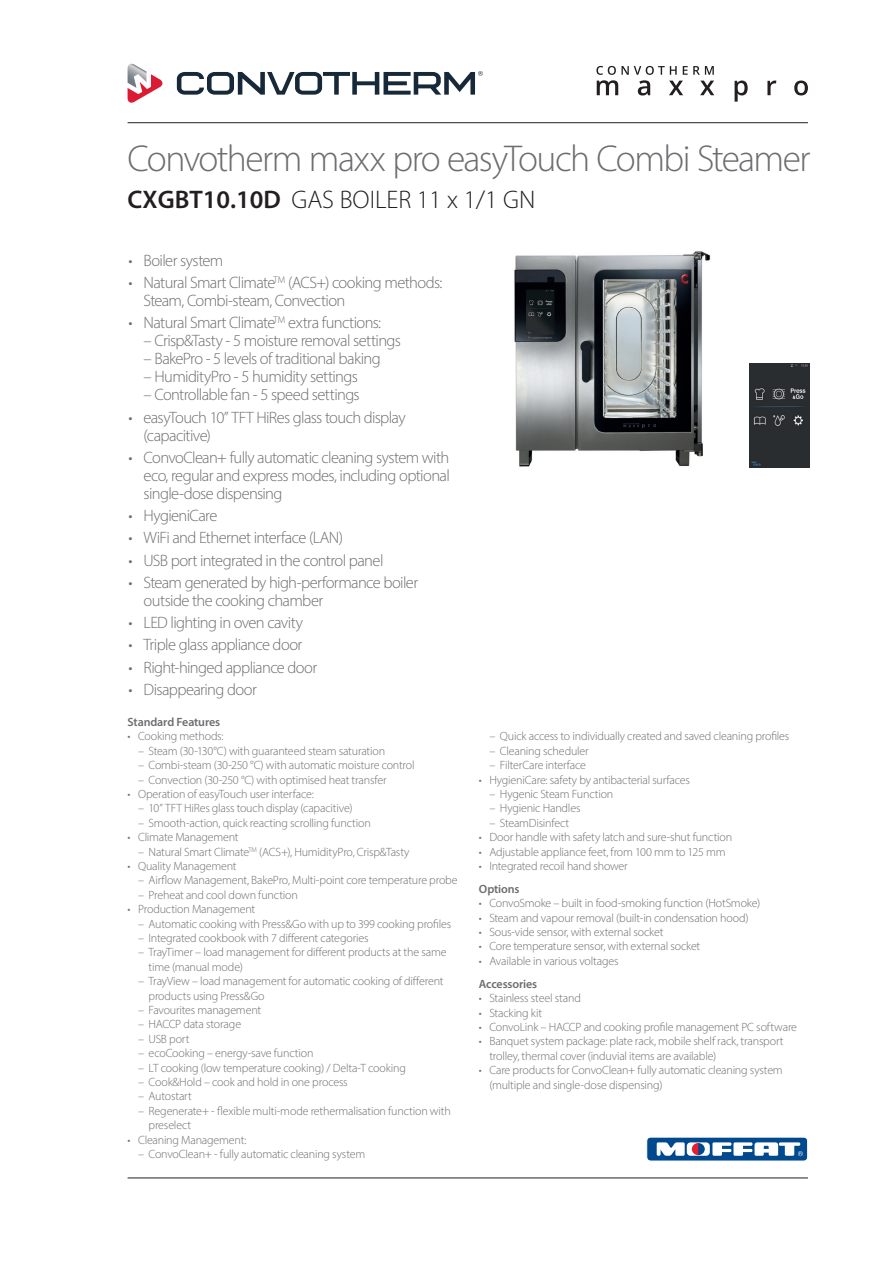
<style>
.page{position:relative;width:893px;height:1263px;background:#fff}
.page>*{position:absolute;margin:0;border:0;box-sizing:border-box;transform-origin:0 0}
.product_points{font:300 37.5px "Myriad Pro";letter-spacing:-.045em;color:#6c6d70}
.product_points-2{font:300 25.5px "Myriad Pro";color:#231f20}
.t1{font:300 16.5px/18px "Myriad Pro";letter-spacing:-.04em;color:#6c6d70}
.features{font:300 12px/14.4px "Myriad Pro";letter-spacing:-.015em;color:#6c6d70}
.features-2{font:600 12px "Myriad Pro";letter-spacing:-.01em;color:#6c6d70}
.s1{font-weight:600}
</style>
<div class="page">
<hr style="left:128px;top:122px;width:680px;height:1px;background:#231f20">
<hr style="left:128px;top:1177px;width:680px;height:1px;background:#231f20">
<svg style="left:128px;top:64px;width:35px;height:39px"></svg>
<svg style="left:177px;top:71px;width:306px;height:24px"></svg>
<svg style="left:646px;top:1137px;width:162px;height:24px"></svg>
<svg style="left:596px;top:66px;width:118px;height:29px"></svg>
<svg style="left:735px;top:81px;width:73px;height:21px"></svg>
<img style="left:514px;top:251px;width:197px;height:216px">
<img style="left:749px;top:364px;width:60px;height:103px">
<p class="product_points" style="left:128px;top:135px;width:684px">Convotherm maxx pro easyTouch Combi Steamer</p>
<p class="product_points-2" style="left:128px;top:184px;width:409px"><span class="s1">CXGBT10.10D</span> GAS BOILER 11 x 1/1 GN</p>
<p class="t1" style="left:129px;top:251px;width:96px">• Boiler system</p>
<p class="t1" style="left:144px;top:273px;width:300px;text-indent:-15px">• Natural Smart Climate<sup>TM</sup> (ACS+) cooking methods:<br>Steam, Combi-steam, Convection</p>
<p class="t1" style="left:129px;top:314px;width:254px">• Natural Smart Climate<sup>TM</sup> extra functions:</p>
<p class="t1" style="left:144px;top:332px;width:259px">– Crisp&amp;Tasty - 5 moisture removal settings</p>
<p class="t1" style="left:144px;top:350px;width:239px">– BakePro - 5 levels of traditional baking</p>
<p class="t1" style="left:144px;top:368px;width:216px">– HumidityPro - 5 humidity settings</p>
<p class="t1" style="left:144px;top:386px;width:218px">– Controllable fan - 5 speed settings</p>
<p class="t1" style="left:144px;top:408px;width:263px;text-indent:-15px">• easyTouch 10” TFT HiRes glass touch display (capacitive)</p>
<p class="t1" style="left:144px;top:448px;width:308px;text-align:justify;text-indent:-15px">• ConvoClean+ fully automatic cleaning system with eco, regular and express modes, including optional single-dose dispensing</p>
<p class="t1" style="left:129px;top:506px;width:90px">• HygieniCare</p>
<p class="t1" style="left:129px;top:529px;width:216px">• WiFi and Ethernet interface (LAN)</p>
<p class="t1" style="left:129px;top:551px;width:256px">• USB port integrated in the control panel</p>
<p class="t1" style="left:144px;top:573px;width:276px;text-indent:-15px">• Steam generated by high-performance boiler outside the cooking chamber</p>
<p class="t1" style="left:129px;top:613px;width:176px">• LED lighting in oven cavity</p>
<p class="t1" style="left:129px;top:636px;width:175px">• Triple glass appliance door</p>
<p class="t1" style="left:129px;top:658px;width:190px">• Right-hinged appliance door</p>
<p class="t1" style="left:129px;top:680px;width:130px">• Disappearing door</p>
<p class="features-2" style="left:128px;top:714px;width:94px">Standard Features</p>
<p class="features" style="left:128px;top:729px;width:98px">• Cooking methods:</p>
<p class="features" style="left:138px;top:743px;width:249px">– Steam (30-130°C) with guaranteed steam saturation</p>
<p class="features" style="left:138px;top:758px;width:278px">– Combi-steam (30-250 °C) with automatic moisture control</p>
<p class="features" style="left:138px;top:772px;width:250px">– Convection (30-250 °C) with optimised heat transfer</p>
<p class="features" style="left:128px;top:787px;width:188px">• Operation of easyTouch user interface:</p>
<p class="features" style="left:138px;top:801px;width:216px">– 10” TFT HiRes glass touch display (capacitive)</p>
<p class="features" style="left:138px;top:815px;width:234px">– Smooth-action, quick reacting scrolling function</p>
<p class="features" style="left:128px;top:830px;width:112px">• Climate Management</p>
<p class="features" style="left:138px;top:844px;width:273px">– Natural Smart Climate<sup>TM</sup> (ACS+), HumidityPro, Crisp&amp;Tasty</p>
<p class="features" style="left:128px;top:859px;width:110px">• Quality Management</p>
<p class="features" style="left:138px;top:873px;width:321px">– Airflow Management, BakePro, Multi-point core temperature probe</p>
<p class="features" style="left:138px;top:887px;width:161px">– Preheat and cool down function</p>
<p class="features" style="left:128px;top:902px;width:129px">• Production Management</p>
<p class="features" style="left:138px;top:916px;width:315px">– Automatic cooking with Press&amp;Go with up to 399 cooking profiles</p>
<p class="features" style="left:138px;top:931px;width:232px">– Integrated cookbook with 7 different categories</p>
<p class="features" style="left:149px;top:945px;width:300px;text-indent:-10px">– TrayTimer – load management for different products at the same time (manual mode)</p>
<p class="features" style="left:149px;top:974px;width:296px;text-indent:-10px">– TrayView – load management for automatic cooking of different products using Press&amp;Go</p>
<p class="features" style="left:138px;top:1003px;width:125px">– Favourites management</p>
<p class="features" style="left:138px;top:1017px;width:105px">– HACCP data storage</p>
<p class="features" style="left:138px;top:1031px;width:53px">– USB port</p>
<p class="features" style="left:138px;top:1046px;width:177px">– ecoCooking – energy-save function</p>
<p class="features" style="left:138px;top:1060px;width:269px">– LT cooking (low temperature cooking) / Delta-T cooking</p>
<p class="features" style="left:138px;top:1075px;width:211px">– Cook&amp;Hold – cook and hold in one process</p>
<p class="features" style="left:138px;top:1089px;width:55px">– Autostart</p>
<p class="features" style="left:149px;top:1103px;width:304px;text-indent:-10px">– Regenerate+ - flexible multi-mode rethermalisation function with preselect</p>
<p class="features" style="left:128px;top:1132px;width:120px">• Cleaning Management:</p>
<p class="features" style="left:138px;top:1147px;width:229px">– ConvoClean+ - fully automatic cleaning system</p>
<p class="features" style="left:489px;top:729px;width:301px">– Quick access to individually created and saved cleaning profiles</p>
<p class="features" style="left:489px;top:743px;width:101px">– Cleaning scheduler</p>
<p class="features" style="left:489px;top:758px;width:98px">– FilterCare interface</p>
<p class="features" style="left:479px;top:772px;width:213px">• HygieniCare: safety by antibacterial surfaces</p>
<p class="features" style="left:489px;top:787px;width:125px">– Hygenic Steam Function</p>
<p class="features" style="left:489px;top:801px;width:93px">– Hygienic Handles</p>
<p class="features" style="left:489px;top:815px;width:81px">– SteamDisinfect</p>
<p class="features" style="left:479px;top:830px;width:255px">• Door handle with safety latch and sure-shut function</p>
<p class="features" style="left:479px;top:844px;width:248px">• Adjustable appliance feet, from 100 mm to 125 mm</p>
<p class="features" style="left:479px;top:859px;width:150px">• Integrated recoil hand shower</p>
<p class="features-2" style="left:479px;top:881px;width:42px">Options</p>
<p class="features" style="left:479px;top:896px;width:283px">• ConvoSmoke – built in food-smoking function (HotSmoke)</p>
<p class="features" style="left:479px;top:910px;width:271px">• Steam and vapour removal (built-in condensation hood)</p>
<p class="features" style="left:479px;top:925px;width:186px">• Sous-vide sensor, with external socket</p>
<p class="features" style="left:479px;top:939px;width:223px">• Core temperature sensor, with external socket</p>
<p class="features" style="left:479px;top:953px;width:141px">• Available in various voltages</p>
<p class="features-2" style="left:479px;top:976px;width:60px">Accessories</p>
<p class="features" style="left:479px;top:991px;width:103px">• Stainless steel stand</p>
<p class="features" style="left:479px;top:1005px;width:65px">• Stacking kit</p>
<p class="features" style="left:479px;top:1020px;width:320px">• ConvoLink – HACCP and cooking profile management PC software</p>
<p class="features" style="left:489px;top:1034px;width:296px;text-indent:-10px">• Banquet system package: plate rack, mobile shelf rack, transport trolley, thermal cover (induvial items are available)</p>
<p class="features" style="left:489px;top:1063px;width:295px;text-indent:-10px">• Care products for ConvoClean+ fully automatic cleaning system (multiple and single-dose dispensing)</p>
</div>
